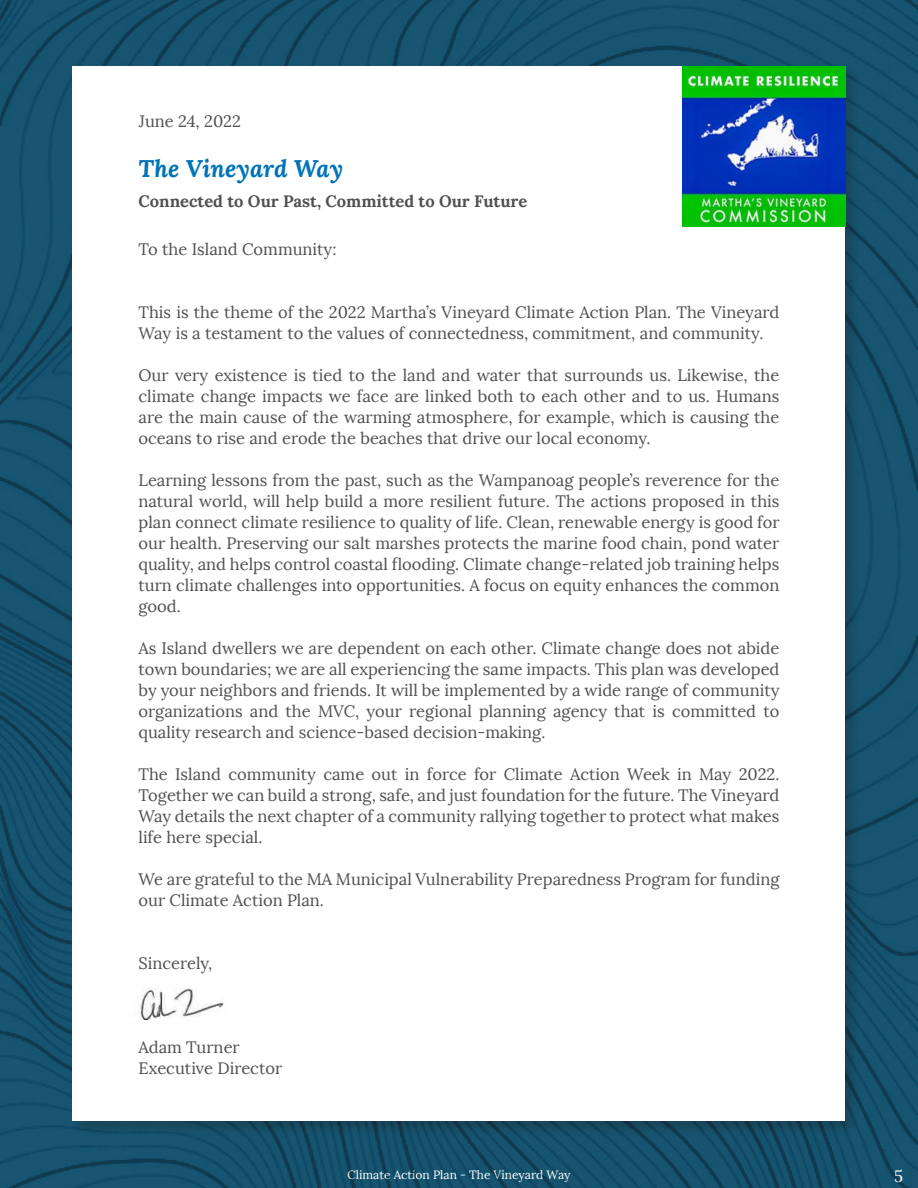
<style>
.page{position:relative;width:918px;height:1188px;background:#fff}
.page>*{position:absolute;margin:0;border:0;box-sizing:border-box;transform-origin:0 0}
.t1{font:italic 700 24px "Lora";color:#0074b8}
.t2{font:16.5px/21px "Lora";color:#505052;text-align:justify}
.t3{font:700 16.5px "Lora";color:#505052}
.t4{font:16.5px "Lora";color:#fff}
.t5{font:12px "Lora";color:#fff}
</style>
<div class="page">
<img style="left:0;top:0;width:918px;height:1188px">
<img style="left:683px;top:67px;width:162px;height:160px">
<img style="left:123px;top:980px;width:117px;height:53px">
<p class="t2" style="left:139px;top:110px;width:103px">June 24, 2022</p>
<p class="t1" style="left:139px;top:152px;width:206px">The Vineyard Way</p>
<p class="t3" style="left:139px;top:190px;width:390px">Connected to Our Past, Committed to Our Future</p>
<p class="t2" style="left:139px;top:239px;width:199px">To the Island Community:</p>
<p class="t2" style="left:139px;top:302px;width:642px">This is the theme of the 2022 Martha’s Vineyard Climate Action Plan. The Vineyard<br>Way is a testament to the values of connectedness, commitment, and community.</p>
<p class="t2" style="left:139px;top:365px;width:642px">Our very existence is tied to the land and water that surrounds us. Likewise, the climate change impacts we face are linked both to each other and to us. Humans are the main cause of the warming atmosphere, for example, which is causing the oceans to rise and erode the beaches that drive our local economy.</p>
<p class="t2" style="left:139px;top:470px;width:642px">Learning lessons from the past, such as the Wampanoag people’s reverence for the natural world, will help build a more resilient future. The actions proposed in this plan connect climate resilience to quality of life. Clean, renewable energy is good for our health. Preserving our salt marshes protects the marine food chain, pond water quality, and helps control coastal flooding. Climate change-related job training helps turn climate challenges into opportunities. A focus on equity enhances the common good.</p>
<p class="t2" style="left:139px;top:638px;width:642px">As Island dwellers we are dependent on each other. Climate change does not abide town boundaries; we are all experiencing the same impacts. This plan was developed by your neighbors and friends. It will be implemented by a wide range of community organizations and the MVC, your regional planning agency that is committed to quality research and science-based decision-making.</p>
<p class="t2" style="left:139px;top:764px;width:642px">The Island community came out in force for Climate Action Week in May 2022.<br>Together we can build a strong, safe, and just foundation for the future. The Vineyard Way details the next chapter of a community rallying together to protect what makes life here special.</p>
<p class="t2" style="left:139px;top:869px;width:642px">We are grateful to the MA Municipal Vulnerability Preparedness Program for funding our Climate Action Plan.</p>
<p class="t2" style="left:139px;top:953px;width:75px">Sincerely,</p>
<p class="t2" style="left:139px;top:1037px;width:103px">Adam Turner</p>
<p class="t2" style="left:139px;top:1058px;width:145px">Executive Director</p>
<p class="t5" style="left:348px;top:1168px;width:224px">Climate Action Plan - The Vineyard Way</p>
<p class="t4" style="left:894px;top:1166px;width:10px">5</p>
</div>
